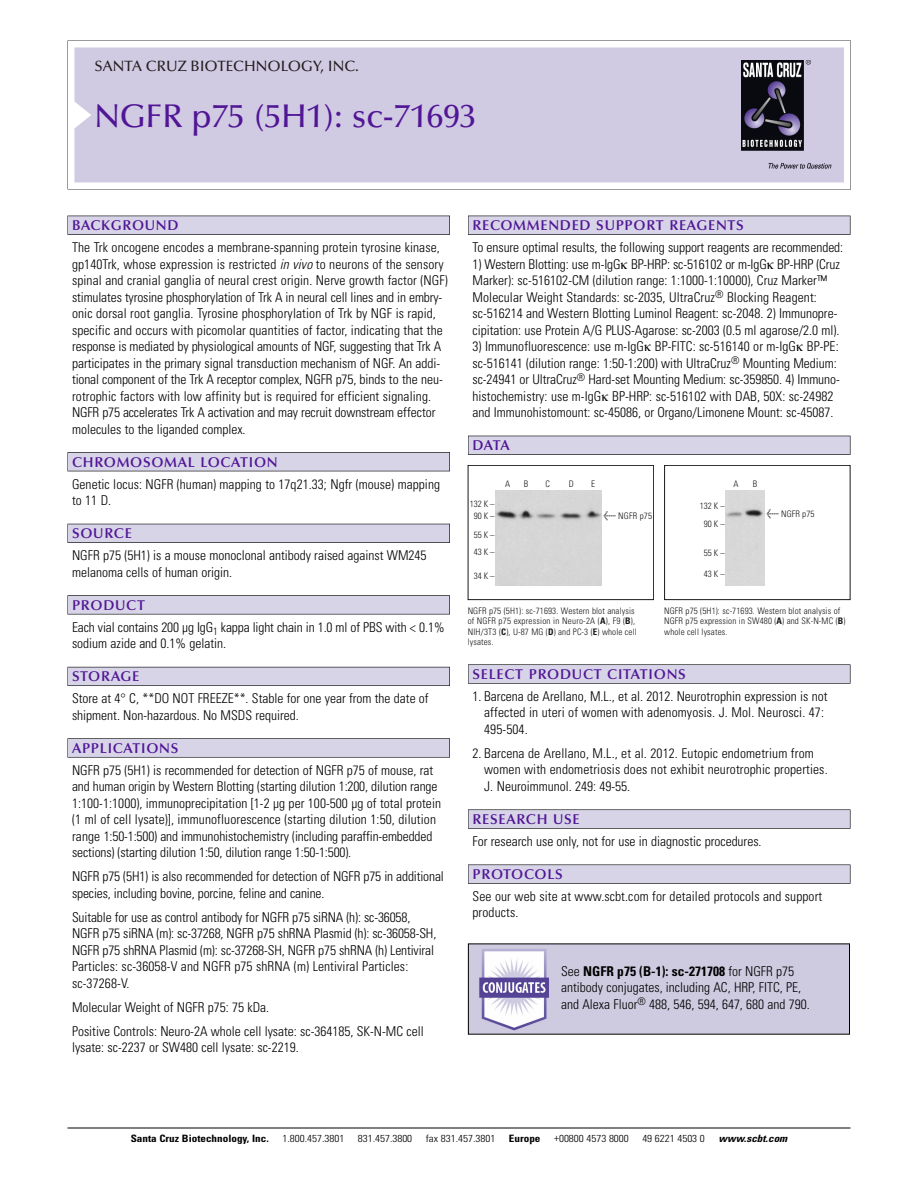
<style>
.page{position:relative;width:918px;height:1188px;background:#fff}
.page>*{position:absolute;margin:0;border:0;box-sizing:border-box;transform-origin:0 0}
.t1{font:500 33px "Optima";color:#511695}
.t2{font:500 15px "Optima";color:#231f20}
.t3{font:600 14.25px "Optima";letter-spacing:.05em;color:#511695}
.t4{font:300 condensed 13.5px/16.5px "Univers";color:#000}
.t5{font:300 condensed 10.2px "Univers";color:#000;scale:1.1 1}
.t6{font:700 condensed 10.2px "Univers";color:#000;scale:1.1 1}
.t7{font:italic 700 condensed 10.2px "Univers";color:#000;scale:1.1 1}
.t8{font:300 condensed 9px/10.5px "Univers";letter-spacing:.015em;color:#191919}
.s1{font-style:italic}
.s2{font-family:"Meta Plus";font-weight:400;font-stretch:normal;font-size:10.5px}
.s3{font-weight:700}
</style>
<div class="page">
<svg style="left:68px;top:40px;width:783px;height:149px"></svg>
<div style="left:74px;top:47px;width:770px;height:135px;background:#d1cae3"></div>
<img style="left:741px;top:60px;width:90px;height:108px">
<div style="left:68px;top:216px;width:382px;height:19px;background:#535256"></div>
<div style="left:68px;top:216px;width:381px;height:18px;background:#d7d4e8"></div>
<div style="left:68px;top:452px;width:382px;height:19px;background:#515155"></div>
<div style="left:68px;top:453px;width:381px;height:18px;background:#d7d4e8"></div>
<div style="left:68px;top:524px;width:382px;height:19px;background:#515057"></div>
<div style="left:68px;top:524px;width:381px;height:18px;background:#d7d4e8"></div>
<div style="left:68px;top:595px;width:382px;height:19px;background:#575659"></div>
<div style="left:68px;top:596px;width:381px;height:18px;background:#d7d4e8"></div>
<div style="left:68px;top:667px;width:382px;height:19px;background:#595860"></div>
<div style="left:68px;top:667px;width:381px;height:18px;background:#d7d4e8"></div>
<svg style="left:68px;top:738px;width:382px;height:20px"></svg>
<div style="left:68px;top:739px;width:381px;height:18px;background:#d7d4e8"></div>
<div style="left:468px;top:216px;width:382px;height:19px;background:#535256"></div>
<div style="left:468px;top:216px;width:382px;height:18px;background:#d7d4e8"></div>
<div style="left:468px;top:436px;width:382px;height:19px;background:#525156"></div>
<div style="left:468px;top:436px;width:382px;height:18px;background:#d7d4e8"></div>
<div style="left:468px;top:664px;width:382px;height:20px;background:#666"></div>
<div style="left:468px;top:665px;width:382px;height:18px;background:#d7d4e8"></div>
<svg style="left:468px;top:809px;width:382px;height:20px"></svg>
<div style="left:468px;top:810px;width:382px;height:18px;background:#d7d4e8"></div>
<div style="left:468px;top:865px;width:382px;height:19px;background:#58575a"></div>
<div style="left:468px;top:865px;width:382px;height:18px;background:#d7d4e8"></div>
<hr style="left:68px;top:1128px;width:782px;height:1px;background:#000">
<div style="left:664px;top:465px;width:186px;height:135px;border:1px solid #191919"></div>
<div style="left:726px;top:490px;width:38px;height:95px;background:#d8d8d8"></div>
<img style="left:470px;top:946px;width:378px;height:87px">
<div style="left:468px;top:465px;width:186px;height:135px;border:1px solid #191919"></div>
<img style="left:496px;top:490px;width:105px;height:95px">
<p class="t2" style="left:94px;top:60px;width:266px">SANTA CRUZ BIOTECHNOLOGY, INC.</p>
<p class="t1" style="left:94px;top:102px;width:383px">NGFR p75 (5H1): sc-71693</p>
<p class="t3" style="left:72px;top:219px;width:108px">BACKGROUND</p>
<p class="t4" style="left:72px;top:240px;width:377px">The Trk oncogene encodes a membrane-spanning protein tyrosine kinase, gp140Trk, whose expression is restricted <span class="s1">in vivo</span> to neurons of the sensory spinal and cranial ganglia of neural crest origin. Nerve growth factor (NGF) stimulates tyrosine phosphorylation of Trk A in neural cell lines and in embry&shy;onic dorsal root ganglia. Tyrosine phosphorylation of Trk by NGF is rapid, specific and occurs with picomolar quantities of factor, indicating that the response is mediated by physiological amounts of NGF, suggesting that Trk A participates in the primary signal transduction mechanism of NGF. An addi&shy;tional component of the Trk A receptor complex, NGFR p75, binds to the neu&shy;rotrophic factors with low affinity but is required for efficient signaling.<br>NGFR p75 accelerates Trk A activation and may recruit downstream effector molecules to the liganded complex.</p>
<p class="t3" style="left:72px;top:456px;width:207px">CHROMOSOMAL LOCATION</p>
<p class="t4" style="left:72px;top:477px;width:370px">Genetic locus: NGFR (human) mapping to 17q21.33; Ngfr (mouse) mapping to 11 D.</p>
<p class="t3" style="left:72px;top:527px;width:61px">SOURCE</p>
<p class="t4" style="left:72px;top:549px;width:356px">NGFR p75 (5H1) is a mouse monoclonal antibody raised against WM245 melanoma cells of human origin.</p>
<p class="t3" style="left:72px;top:599px;width:74px">PRODUCT</p>
<p class="t4" style="left:72px;top:620px;width:374px">Each vial contains 200 µg IgG<sub>1</sub> kappa light chain in 1.0 ml of PBS with &lt; 0.1% sodium azide and 0.1% gelatin.</p>
<p class="t3" style="left:72px;top:670px;width:69px">STORAGE</p>
<p class="t4" style="left:72px;top:692px;width:358px">Store at 4° C, **DO NOT FREEZE**. Stable for one year from the date of shipment. Non-hazardous. No MSDS required.</p>
<p class="t3" style="left:72px;top:742px;width:108px">APPLICATIONS</p>
<p class="t4" style="left:72px;top:763px;width:371px">NGFR p75 (5H1) is recommended for detection of NGFR p75 of mouse, rat and human origin by Western Blotting (starting dilution 1:200, dilution range 1:100-1:1000), immunoprecipitation [1-2 µg per 100-500 µg of total protein (1 ml of cell lysate)], immunofluorescence (starting dilution 1:50, dilution range 1:50-1:500) and immunohistochemistry (including paraffin-embedded sections) (starting dilution 1:50, dilution range 1:50-1:500).</p>
<p class="t4" style="left:72px;top:870px;width:373px">NGFR p75 (5H1) is also recommended for detection of NGFR p75 in additional species, including bovine, porcine, feline and canine.</p>
<p class="t4" style="left:72px;top:910px;width:366px">Suitable for use as control antibody for NGFR p75 siRNA (h): sc-36058, NGFR p75 siRNA (m): sc-37268, NGFR p75 shRNA Plasmid (h): sc-36058-SH, NGFR p75 shRNA Plasmid (m): sc-37268-SH, NGFR p75 shRNA (h) Lentiviral Particles: sc-36058-V and NGFR p75 shRNA (m) Lentiviral Particles: sc-37268-V.</p>
<p class="t4" style="left:72px;top:1000px;width:199px">Molecular Weight of NGFR p75: 75 kDa.</p>
<p class="t4" style="left:72px;top:1024px;width:353px">Positive Controls: Neuro-2A whole cell lysate: sc-364185, SK-N-MC cell lysate: sc-2237 or SW480 cell lysate: sc-2219.</p>
<p class="t3" style="left:473px;top:219px;width:273px">RECOMMENDED SUPPORT REAGENTS</p>
<p class="t4" style="left:473px;top:240px;width:372px">To ensure optimal results, the following support reagents are recommended:</p>
<p class="t4" style="left:473px;top:257px;width:369px">1) Western Blotting: use m-IgG BP-HRP: sc-516102 or m-IgG BP-HRP (Cruz Marker): sc-516102-CM (dilution range: 1:1000-1:10000), Cruz Marker™ Molecular Weight Standards: sc-2035, UltraCruz<sup>®</sup> Blocking Reagent: sc-516214 and Western Blotting Luminol Reagent: sc-2048. 2) Immunopre&shy;cipitation: use Protein A/G PLUS-Agarose: sc-2003 (0.5 ml agarose/2.0 ml).</p>
<p class="t4" style="left:473px;top:339px;width:369px">3) Immunofluorescence: use m-IgG BP-FITC: sc-516140 or m-IgG BP-PE: sc-516141 (dilution range: 1:50-1:200) with UltraCruz<sup>®</sup> Mounting Medium: sc-24941 or UltraCruz<sup>®</sup> Hard-set Mounting Medium: sc-359850. 4) Immuno&shy;histochemistry: use m-IgG BP-HRP: sc-516102 with DAB, 50X: sc-24982 and Immunohistomount: sc-45086, or Organo/Limonene Mount: sc-45087.</p>
<p class="t3" style="left:473px;top:439px;width:39px">DATA</p>
<p class="t8" style="left:505px;top:479px;width:7px">A</p>
<p class="t8" style="left:524px;top:479px;width:6px">B</p>
<p class="t8" style="left:545px;top:479px;width:6px">C</p>
<p class="t8" style="left:569px;top:479px;width:7px">D</p>
<p class="t8" style="left:591px;top:479px;width:5px">E</p>
<p class="t8" style="left:734px;top:479px;width:7px">A</p>
<p class="t8" style="left:753px;top:479px;width:6px">B</p>
<p class="t8" style="left:470px;top:499px;width:26px;line-height:12px;text-align:center">132 K –<br>90K–</p>
<p class="t8" style="left:474px;top:528px;width:22px;line-height:16.5px">55K–<br>43K–</p>
<p class="t8" style="left:474px;top:571px;width:22px">34K–</p>
<p class="t8" style="left:603px;top:511px;width:50px"><span class="s2">&lt;</span> NGFR p75</p>
<p class="t8" style="left:700px;top:497px;width:26px;line-height:18.6px;text-align:center">132 K –<br>90K–</p>
<p class="t8" style="left:704px;top:549px;width:22px">55K–</p>
<p class="t8" style="left:704px;top:570px;width:22px">43K–</p>
<p class="t8" style="left:766px;top:510px;width:50px"><span class="s2">&lt;</span> NGFR p75</p>
<p class="t8" style="left:468px;top:606px;width:171px">NGFR p75 (5H1): sc-71693. Western blot analysis of NGFR p75 expression in Neuro-2A (<span class="s3">A</span>), F9 (<span class="s3">B</span>), NIH/3T3 (<span class="s3">C</span>), U-87 MG (<span class="s3">D</span>) and PC-3 (<span class="s3">E</span>) whole cell lysates.</p>
<p class="t8" style="left:664px;top:606px;width:183px">NGFR p75 (5H1): sc-71693. Western blot analysis of<br>NGFR p75 expression in SW480 (<span class="s3">A</span>) and SK-N-MC (<span class="s3">B</span>) whole cell lysates.</p>
<p class="t3" style="left:473px;top:668px;width:215px">SELECT PRODUCT CITATIONS</p>
<p class="t4" style="left:484px;top:689px;width:345px;text-indent:-12px">1. Barcena de Arellano, M.L., et al. 2012. Neurotrophin expression is not affected in uteri of women with adenomyosis. J. Mol. Neurosci. 47:<br>495-504.</p>
<p class="t4" style="left:484px;top:746px;width:345px;text-indent:-12px">2. Barcena de Arellano, M.L., et al. 2012. Eutopic endometrium from women with endometriosis does not exhibit neurotrophic properties.<br>J. Neuroimmunol. 249: 49-55.</p>
<p class="t3" style="left:473px;top:813px;width:109px">RESEARCH USE</p>
<p class="t4" style="left:473px;top:834px;width:291px">For research use only, not for use in diagnostic procedures.</p>
<p class="t3" style="left:473px;top:868px;width:92px">PROTOCOLS</p>
<p class="t4" style="left:473px;top:889px;width:351px">See our web site at www.scbt.com for detailed protocols and support products.</p>
<p class="t4" style="left:561px;top:964px;width:250px">See <span class="s3">NGFR p75 (B-1): sc-271708</span> for NGFR p75 antibody conjugates, including AC, HRP, FITC, PE, and Alexa Fluor<sup>®</sup> 488, 546, 594, 647, 680 and 790.</p>
<p class="t6" style="left:131px;top:1135px;width:127px">Santa Cruz Biotechnology, Inc.</p>
<p class="t5" style="left:282px;top:1135px;width:58px">1.800.457.3801</p>
<p class="t5" style="left:358px;top:1135px;width:51px">831.457.3800</p>
<p class="t5" style="left:426px;top:1135px;width:65px">fax 831.457.3801</p>
<p class="t6" style="left:509px;top:1135px;width:30px">Europe</p>
<p class="t5" style="left:554px;top:1135px;width:69px">+00800 4573 8000</p>
<p class="t5" style="left:642px;top:1135px;width:58px">49 6221 4503 0</p>
<p class="t7" style="left:719px;top:1135px;width:66px">www.scbt.com</p>
</div>
